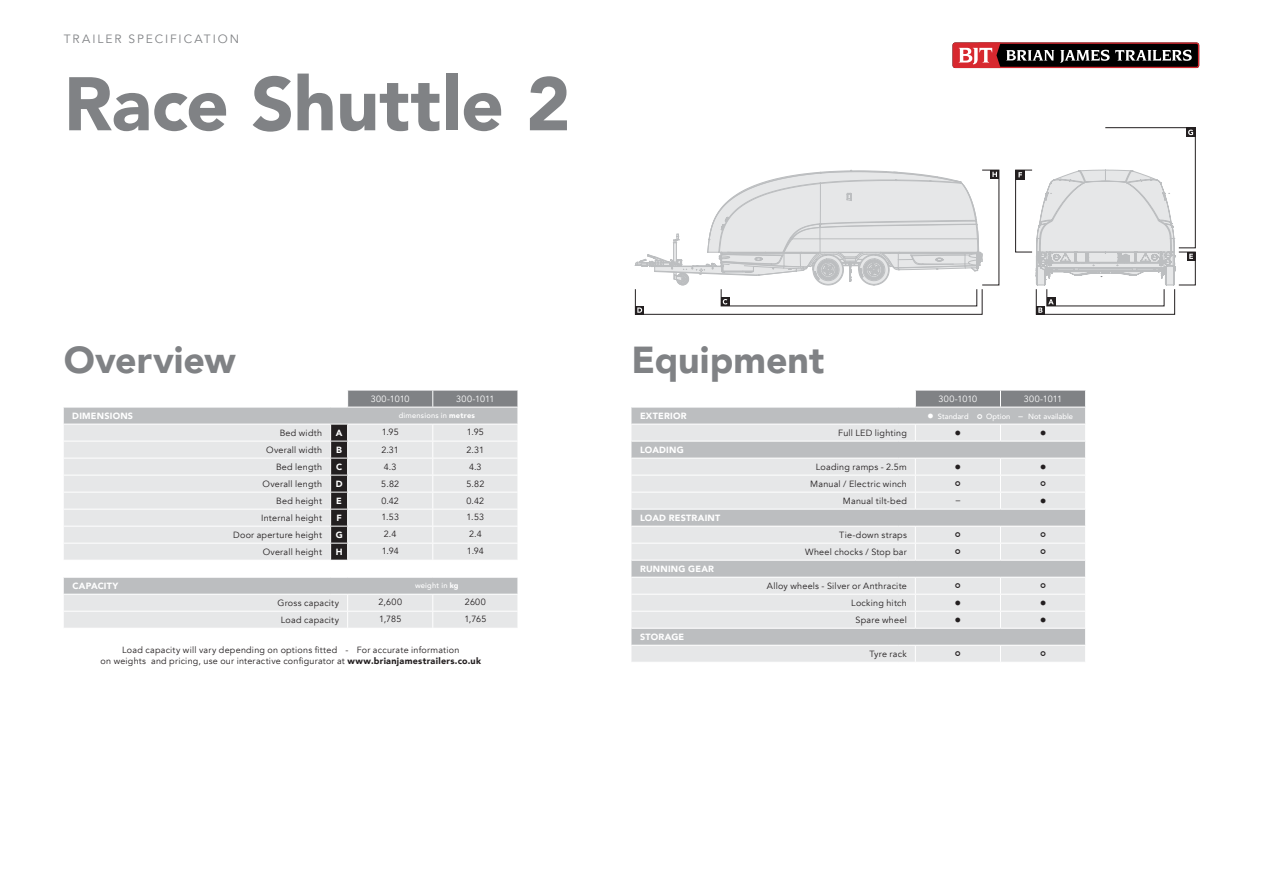
<style>
.page{position:relative;width:1263px;height:893px;background:#fff}
.page>*{position:absolute;margin:0;border:0;box-sizing:border-box;transform-origin:0 0}
.t1{font:900 75px "Avenir";letter-spacing:-.005em;color:#808285}
.t2{font:900 37.5px "Avenir";color:#808285}
.t3{font:12px "Avenir";letter-spacing:.16em;color:#808285}
.t4{font:9px/17px "Avenir";letter-spacing:.025em;color:#231f20;text-align:right}
.t5{font:900 9px "Avenir";letter-spacing:.025em;color:#fff}
.t6{font:9px "Avenir";color:#fff}
.t7{font:8.25px "Wingdings";color:#231f20}
.t8{font:500 7.5px "Avenir";color:#fff}
.t9{font:500 7.5px "Avenir";letter-spacing:.03em;color:#fff}
.t10{font:500 7.5px "Avenir";letter-spacing:.025em;color:#fff}
.s1{font-weight:900}
.s2{font-size:9px}
</style>
<div class="page">
<div style="left:64px;top:408px;width:266px;height:16px;background:#bcbec0"></div>
<div style="left:64px;top:425px;width:266px;height:135px;background:#e6e7e8"></div>
<svg style="left:64px;top:578px;width:266px;height:50px;background:#d8dadb"></svg>
<hr style="left:64px;top:441px;width:267px;height:1px;background:#fff">
<hr style="left:64px;top:458px;width:267px;height:1px;background:#fff">
<hr style="left:64px;top:475px;width:267px;height:1px;background:#fff">
<hr style="left:64px;top:492px;width:267px;height:1px;background:#fff">
<hr style="left:64px;top:509px;width:267px;height:1px;background:#fff">
<hr style="left:64px;top:526px;width:267px;height:1px;background:#fff">
<hr style="left:64px;top:543px;width:267px;height:1px;background:#fff">
<hr style="left:64px;top:594px;width:267px;height:1px;background:#fff">
<hr style="left:64px;top:611px;width:267px;height:1px;background:#fff">
<svg style="left:330px;top:390px;width:188px;height:238px;background:#d4d5d6"></svg>
<div style="left:631px;top:408px;width:267px;height:16px;background:#bcbec0"></div>
<svg style="left:631px;top:425px;width:267px;height:237px;background:#dadcdd"></svg>
<hr style="left:631px;top:441px;width:267px;height:1px;background:#fff">
<hr style="left:631px;top:458px;width:267px;height:1px;background:#fff">
<hr style="left:631px;top:475px;width:267px;height:1px;background:#fff">
<hr style="left:631px;top:492px;width:267px;height:1px;background:#fff">
<hr style="left:631px;top:509px;width:267px;height:1px;background:#fff">
<hr style="left:631px;top:526px;width:267px;height:1px;background:#fff">
<hr style="left:631px;top:543px;width:267px;height:1px;background:#fff">
<hr style="left:631px;top:560px;width:267px;height:1px;background:#fff">
<hr style="left:631px;top:577px;width:267px;height:1px;background:#fff">
<hr style="left:631px;top:594px;width:267px;height:1px;background:#fff">
<hr style="left:631px;top:611px;width:267px;height:1px;background:#fff">
<hr style="left:631px;top:628px;width:267px;height:1px;background:#fff">
<hr style="left:631px;top:645px;width:267px;height:1px;background:#fff">
<div style="left:635px;top:289px;width:347px;height:26px;border:1px solid #231f20"></div>
<div style="left:1036px;top:289px;width:139px;height:26px;border:1px solid #231f20"></div>
<svg style="left:721px;top:298px;width:8px;height:8px"></svg>
<svg style="left:723px;top:299px;width:4px;height:5px"></svg>
<svg style="left:635px;top:306px;width:9px;height:8px"></svg>
<svg style="left:637px;top:307px;width:5px;height:6px"></svg>
<div style="left:1015px;top:170px;width:10px;height:9px;background:#231f20"></div>
<svg style="left:1018px;top:172px;width:4px;height:5px"></svg>
<svg style="left:635px;top:170px;width:347px;height:115px"></svg>
<div style="left:1015px;top:170px;width:17px;height:82px;border:1px solid #231f20"></div>
<svg style="left:1036px;top:306px;width:9px;height:8px"></svg>
<svg style="left:1038px;top:308px;width:4px;height:5px"></svg>
<svg style="left:1047px;top:298px;width:8px;height:8px"></svg>
<svg style="left:1048px;top:299px;width:6px;height:5px"></svg>
<svg style="left:1036px;top:127px;width:160px;height:158px"></svg>
<svg style="left:990px;top:170px;width:9px;height:8px"></svg>
<svg style="left:992px;top:172px;width:5px;height:5px"></svg>
<svg style="left:952px;top:43px;width:247px;height:25px;background:#5c3738"></svg>
<svg style="left:898px;top:390px;width:188px;height:272px;background:#d5d7d8"></svg>
<h3 class="t3" style="left:64px;top:31px;width:177px">TRAILER SPECIFICATION</h3>
<h1 class="t1" style="left:64px;top:40px;width:508px">Race Shuttle 2</h1>
<h2 class="t2" style="left:64px;top:327px;width:174px">Overview</h2>
<h2 class="t2" style="left:631px;top:327px;width:194px">Equipment</h2>
<p class="t6" style="left:371px;top:393px;width:40px">300-1010</p>
<p class="t6" style="left:456px;top:393px;width:40px">300-1011</p>
<p class="t6" style="left:938px;top:393px;width:40px">300-1010</p>
<p class="t6" style="left:1024px;top:393px;width:40px">300-1011</p>
<p class="t5" style="left:72px;top:408px;width:62px">DIMENSIONS</p>
<p class="t9" style="left:399px;top:409px;width:78px">dimensions in <span class="s1">metres</span></p>
<p class="t4" style="left:280px;top:424px;width:44px">Bed width</p>
<p class="t5" style="left:336px;top:425px;width:8px">A</p>
<p class="t4" style="left:382px;top:424px;width:18px">1.95</p>
<p class="t4" style="left:467px;top:424px;width:18px">1.95</p>
<p class="t4" style="left:266px;top:441px;width:57px">Overall width</p>
<p class="t5" style="left:336px;top:442px;width:7px">B</p>
<p class="t4" style="left:381px;top:441px;width:19px">2.31</p>
<p class="t4" style="left:467px;top:441px;width:19px">2.31</p>
<p class="t4" style="left:276px;top:458px;width:48px">Bed length</p>
<p class="t5" style="left:336px;top:459px;width:8px">C</p>
<p class="t4" style="left:384px;top:458px;width:14px">4.3</p>
<p class="t4" style="left:469px;top:458px;width:14px">4.3</p>
<p class="t4" style="left:262px;top:475px;width:61px">Overall length</p>
<p class="t5" style="left:336px;top:476px;width:8px">D</p>
<p class="t4" style="left:381px;top:475px;width:19px">5.82</p>
<p class="t4" style="left:466px;top:475px;width:19px">5.82</p>
<p class="t4" style="left:276px;top:492px;width:47px">Bed height</p>
<p class="t5" style="left:336px;top:493px;width:7px">E</p>
<p class="t4" style="left:381px;top:492px;width:19px">0.42</p>
<p class="t4" style="left:467px;top:492px;width:19px">0.42</p>
<p class="t4" style="left:261px;top:509px;width:62px">Internal height</p>
<p class="t5" style="left:336px;top:510px;width:7px">F</p>
<p class="t4" style="left:381px;top:509px;width:19px">1.53</p>
<p class="t4" style="left:467px;top:509px;width:19px">1.53</p>
<p class="t4" style="left:233px;top:526px;width:90px">Door aperture height</p>
<p class="t5" style="left:336px;top:527px;width:9px">G</p>
<p class="t4" style="left:384px;top:526px;width:14px">2.4</p>
<p class="t4" style="left:469px;top:526px;width:14px">2.4</p>
<p class="t4" style="left:263px;top:543px;width:61px">Overall height</p>
<p class="t5" style="left:336px;top:544px;width:8px">H</p>
<p class="t4" style="left:382px;top:543px;width:18px">1.94</p>
<p class="t4" style="left:467px;top:543px;width:18px">1.94</p>
<p class="t5" style="left:72px;top:578px;width:48px">CAPACITY</p>
<p class="t10" style="left:415px;top:579px;width:45px">weight in <span class="s1">kg</span></p>
<p class="t4" style="left:278px;top:595px;width:63px">Gross capacity</p>
<p class="t4" style="left:378px;top:594px;width:25px">2,600</p>
<p class="t4" style="left:465px;top:594px;width:22px">2600</p>
<p class="t4" style="left:281px;top:612px;width:60px">Load capacity</p>
<p class="t4" style="left:379px;top:611px;width:24px">1,785</p>
<p class="t4" style="left:464px;top:611px;width:24px">1,765</p>
<p class="t4" style="left:101px;top:645px;width:382px;line-height:10.8px;text-align:center">Load capacity will vary depending on options fitted - For accurate information<br>on weights and pricing, use our interactive configurator at <span class="s1">www.brianjamestrailers.co.uk</span></p>
<p class="t5" style="left:640px;top:408px;width:48px">EXTERIOR</p>
<p class="t8" style="left:927px;top:409px;width:43px">● Standard</p>
<p class="t8" style="left:986px;top:409px;width:88px">Option <span class="s2">–</span> Not available</p>
<p class="t4" style="left:838px;top:424px;width:70px">Full LED lighting</p>
<p class="t7" style="left:955px;top:428px;width:8px">●</p>
<p class="t7" style="left:1040px;top:428px;width:8px">●</p>
<p class="t5" style="left:640px;top:442px;width:45px">LOADING</p>
<p class="t4" style="left:816px;top:458px;width:92px">Loading ramps - 2.5m</p>
<p class="t7" style="left:955px;top:462px;width:8px">●</p>
<p class="t7" style="left:1040px;top:462px;width:8px">●</p>
<p class="t4" style="left:810px;top:475px;width:98px">Manual / Electric winch<br>Manual tilt-bed</p>
<p class="t4" style="left:956px;top:492px;width:6px">–</p>
<p class="t7" style="left:1040px;top:496px;width:8px">●</p>
<p class="t5" style="left:640px;top:510px;width:82px">LOAD RESTRAINT</p>
<p class="t4" style="left:805px;top:526px;width:103px">Tie-down straps<br>Wheel chocks / Stop bar</p>
<p class="t5" style="left:640px;top:561px;width:76px">RUNNING GEAR</p>
<p class="t4" style="left:767px;top:578px;width:141px">Alloy wheels - Silver or Anthracite<br>Locking hitch</p>
<p class="t7" style="left:955px;top:598px;width:8px">●</p>
<p class="t7" style="left:1040px;top:598px;width:8px">●</p>
<p class="t5" style="left:640px;top:629px;width:46px">STORAGE</p>
<p class="t4" style="left:855px;top:612px;width:53px">Spare wheel</p>
<p class="t7" style="left:955px;top:615px;width:8px">●</p>
<p class="t7" style="left:1040px;top:615px;width:8px">●</p>
<p class="t4" style="left:869px;top:646px;width:39px">Tyre rack</p>
</div>
